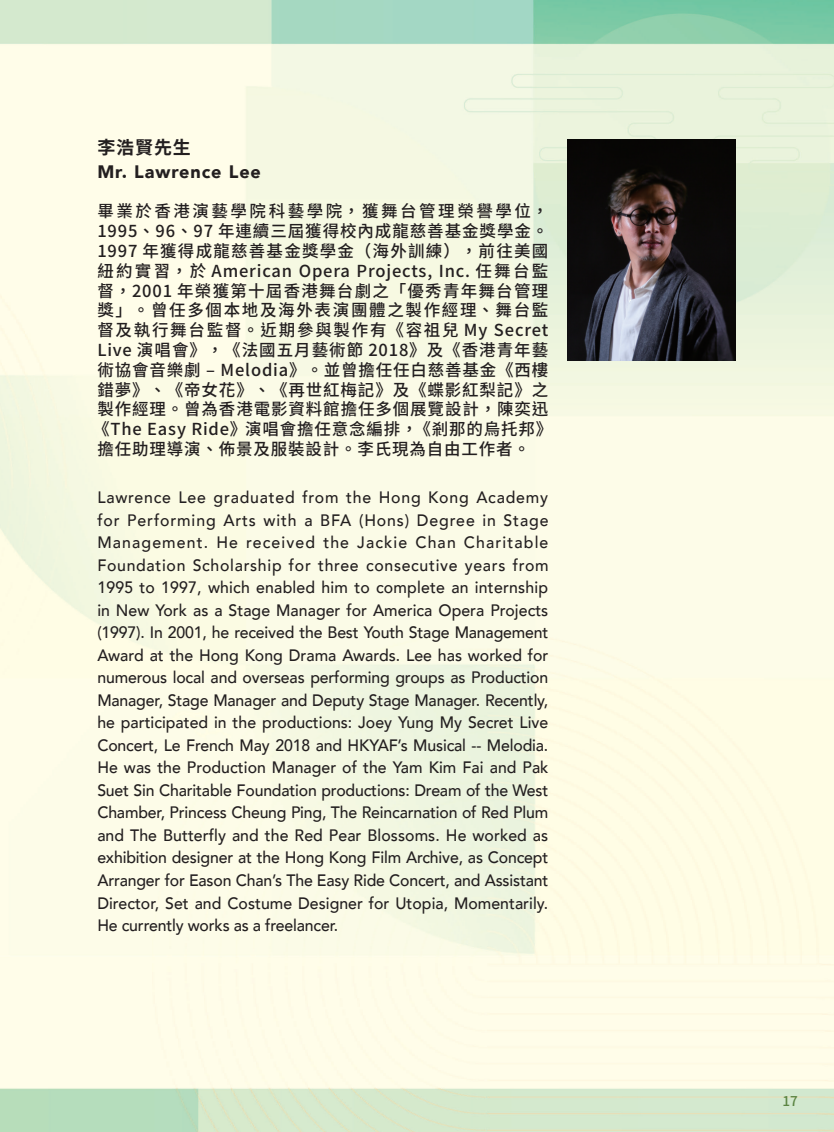
<style>
.page{position:relative;width:834px;height:1132px;background:#fff}
.page>*{position:absolute;margin:0;border:0;box-sizing:border-box;transform-origin:0 0}
.t1{font:900 18px "Avenir";letter-spacing:.05em;color:#231f20}
.t2{font:700 18px "Noto Sans CJ Ktc";letter-spacing:.05em;color:#231f20}
.t3{font:500 16.5px/22.5px "Avenir";letter-spacing:-.01em;color:#231f20;text-align:justify;scale:.96 1}
.t4{font:500 16.5px/19.8px "Noto Sans CJ Ktc";letter-spacing:.055em;color:#231f20}
.t5{font:500 13.5px "Noto Sans CJ Ktc";color:#5a8442}
</style>
<div class="page">
<img style="left:0;top:0;width:833px;height:1131px">
<img style="left:567px;top:140px;width:168px;height:221px">
<p class="t2" style="left:97px;top:137px;width:95px">李浩賢先生</p>
<p class="t1" style="left:97px;top:156px;width:165px">Mr. Lawrence Lee</p>
<p class="t4" style="left:93px;top:202px;width:460px">畢業於香港演藝學院科藝學院，獲舞台管理榮譽學位，<br>1995、96、97 年連續三屆獲得校內成龍慈善基金獎學金。<br>1997 年獲得成龍慈善基金獎學金（海外訓練），前往美國紐約實習，於 American Opera Projects, Inc. 任舞台監督，2001 年榮獲第十屆香港舞台劇之「優秀青年舞台管理獎」。曾任多個本地及海外表演團體之製作經理、舞台監督及執行舞台監督。近期參與製作有《容祖兒 My Secret<br>Live 演唱會》，《法國五月藝術節 2018》及《香港青年藝術協會音樂劇 – Melodia》。並曾擔任任白慈善基金《西樓錯夢》、《帝女花》、《再世紅梅記》及《蝶影紅梨記》之製作經理。曾為香港電影資料館擔任多個展覽設計，陳奕迅《The Easy Ride》演唱會擔任意念編排，《剎那的烏托邦》擔任助理導演、佈景及服裝設計。李氏現為自由工作者。</p>
<p class="t3" style="left:97px;top:485px;width:471px">Lawrence Lee graduated from the Hong Kong Academy for Performing Arts with a BFA (Hons) Degree in Stage Management. He received the Jackie Chan Charitable Foundation Scholarship for three consecutive years from 1995 to 1997, which enabled him to complete an internship in New York as a Stage Manager for America Opera Projects (1997). In 2001, he received the Best Youth Stage Management Award at the Hong Kong Drama Awards. Lee has worked for numerous local and overseas performing groups as Production Manager, Stage Manager and Deputy Stage Manager. Recently, he participated in the productions: Joey Yung My Secret Live Concert, Le French May 2018 and HKYAF’s Musical -- Melodia.<br>He was the Production Manager of the Yam Kim Fai and Pak Suet Sin Charitable Foundation productions: Dream of the West Chamber, Princess Cheung Ping, The Reincarnation of Red Plum and The Butterfly and the Red Pear Blossoms. He worked as exhibition designer at the Hong Kong Film Archive, as Concept Arranger for Eason Chan’s The Easy Ride Concert, and Assistant Director, Set and Costume Designer for Utopia, Momentarily.<br>He currently works as a freelancer.</p>
<p class="t5" style="left:782px;top:1092px;width:17px">17</p>
</div>
